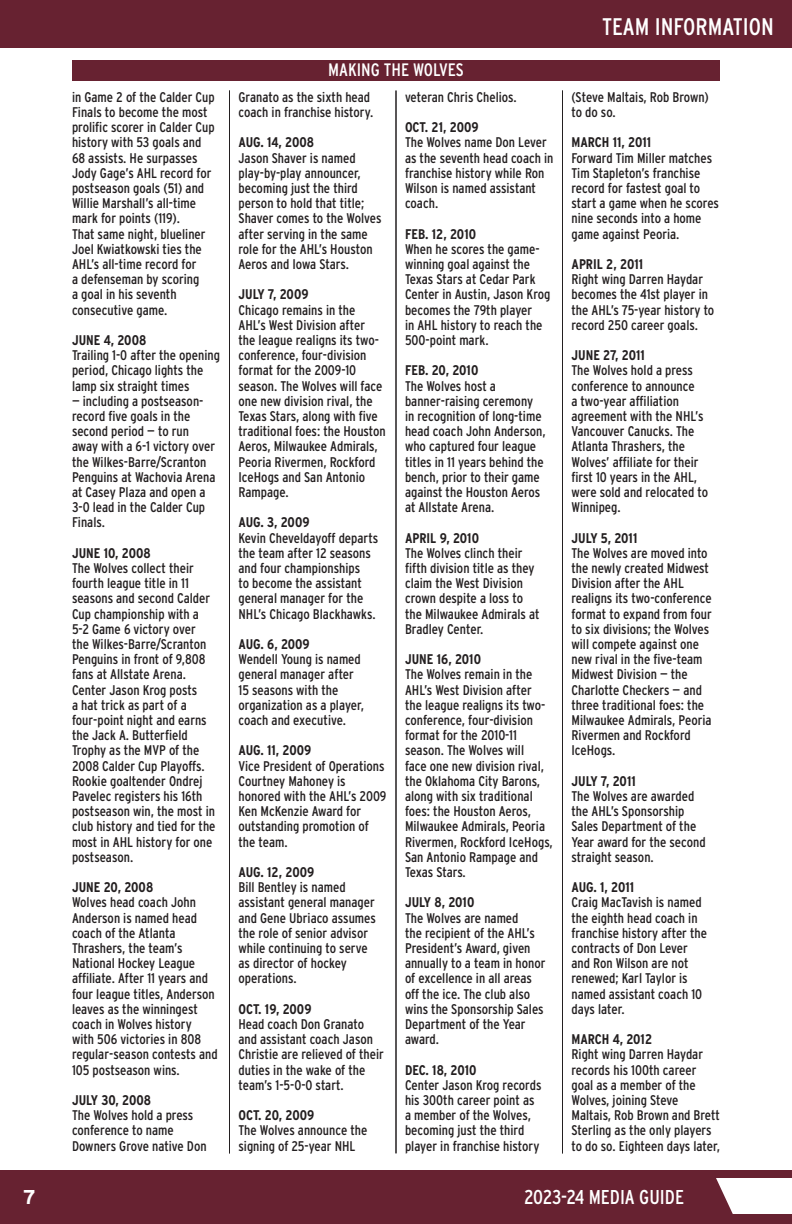
<style>
.page{position:relative;width:792px;height:1224px;background:#fff}
.page>*{position:absolute;margin:0;border:0;box-sizing:border-box;transform-origin:0 0}
.t1{font:24px "Interstate Condensed";color:#fff}
.t2{font:20px "Interstate Condensed";color:#fff}
.t3{font:700 20px "Interstate";color:#fff}
.t4{font:18px "Interstate Condensed";color:#fff}
.t5{font:14px/15.2px "Interstate Condensed";color:#231f20}
.t6{font:700 14px "Interstate Condensed";color:#231f20}
</style>
<div class="page">
<div style="left:0;top:1170px;width:792px;height:54px;background:#672231"></div>
<svg style="left:716px;top:1178px;width:76px;height:36px;background:#eee6e8"></svg>
<div style="left:0;top:0;width:792px;height:48px;background:#672231"></div>
<hr style="left:229px;top:91px;width:1px;height:1062px;background:#231f20">
<hr style="left:396px;top:91px;width:1px;height:1062px;background:#231f20">
<hr style="left:562px;top:91px;width:1px;height:1062px;background:#231f20">
<div style="left:72px;top:60px;width:648px;height:20px;background:#672231"></div>
<h2 class="t3" style="left:23px;top:1186px;width:14px">7</h2>
<p class="t5" style="left:72px;top:89px;width:144px">in Game 2 of the Calder Cup<br>Finals to become the most prolific scorer in Calder Cup history with 53 goals and<br>68 assists. He surpasses<br>Jody Gage’s AHL record for postseason goals (51) and<br>Willie Marshall’s all-time mark for points (119).<br>That same night, blueliner<br>Joel Kwiatkowski ties the<br>AHL’s all-time record for<br>a defenseman by scoring<br>a goal in his seventh consecutive game.</p>
<p class="t6" style="left:72px;top:332px;width:76px">JUNE 4, 2008</p>
<p class="t5" style="left:72px;top:348px;width:150px">Trailing 1-0 after the opening period, Chicago lights the lamp six straight times</p>
<p class="t5" style="left:72px;top:393px;width:145px">— including a postseason&shy;record five goals in the second period — to run away with a 6-1 victory over the Wilkes-Barre/Scranton<br>Penguins at Wachovia Arena at Casey Plaza and open a<br>3-0 lead in the Calder Cup<br>Finals.</p>
<p class="t6" style="left:72px;top:545px;width:80px">JUNE 10, 2008</p>
<p class="t5" style="left:72px;top:560px;width:145px">The Wolves collect their fourth league title in 11 seasons and second Calder<br>Cup championship with a<br>5-2 Game 6 victory over the Wilkes-Barre/Scranton<br>Penguins in front of 9,808 fans at Allstate Arena.<br>Center Jason Krog posts<br>a hat trick as part of a four-point night and earns the Jack A. Butterfield<br>Trophy as the MVP of the<br>2008 Calder Cup Playoffs.<br>Rookie goaltender Ondrej<br>Pavelec registers his 16th postseason win, the most in club history and tied for the most in AHL history for one postseason.</p>
<p class="t6" style="left:72px;top:879px;width:83px">JUNE 20, 2008</p>
<p class="t5" style="left:72px;top:895px;width:147px">Wolves head coach John<br>Anderson is named head coach of the Atlanta<br>Thrashers, the team’s<br>National Hockey League affiliate. After 11 years and four league titles, Anderson leaves as the winningest coach in Wolves history<br>with 506 victories in 808 regular-season contests and<br>105 postseason wins.</p>
<p class="t6" style="left:72px;top:1092px;width:81px">JULY 30, 2008</p>
<p class="t5" style="left:72px;top:1108px;width:136px">The Wolves hold a press conference to name<br>Downers Grove native Don</p>
<p class="t4" style="left:328px;top:60px;width:137px">MAKING THE WOLVES</p>
<p class="t5" style="left:238px;top:89px;width:136px">Granato as the sixth head coach in franchise history.</p>
<p class="t6" style="left:238px;top:135px;width:77px">AUG. 14, 2008</p>
<p class="t5" style="left:238px;top:150px;width:145px">Jason Shaver is named play-by-play announcer, becoming just the third person to hold that title;<br>Shaver comes to the Wolves after serving in the same role for the AHL’s Houston<br>Aeros and Iowa Stars.</p>
<p class="t6" style="left:238px;top:287px;width:72px">JULY 7, 2009</p>
<p class="t5" style="left:238px;top:302px;width:149px">Chicago remains in the<br>AHL’s West Division after<br>the league realigns its two&shy;conference, four-division format for the 2009-10 season. The Wolves will face one new division rival, the<br>Texas Stars, along with five traditional foes: the Houston<br>Aeros, Milwaukee Admirals,<br>Peoria Rivermen, Rockford<br>IceHogs and San Antonio<br>Rampage.</p>
<p class="t6" style="left:238px;top:515px;width:73px">AUG. 3, 2009</p>
<p class="t5" style="left:238px;top:530px;width:141px">Kevin Cheveldayoff departs the team after 12 seasons and four championships<br>to become the assistant general manager for the<br>NHL’s Chicago Blackhawks.</p>
<p class="t6" style="left:238px;top:636px;width:73px">AUG. 6, 2009</p>
<p class="t5" style="left:238px;top:652px;width:127px">Wendell Young is named general manager after<br>15 seasons with the organization as a player, coach and executive.</p>
<p class="t6" style="left:238px;top:743px;width:74px">AUG. 11, 2009</p>
<p class="t5" style="left:238px;top:758px;width:150px">Vice President of Operations<br>Courtney Mahoney is honored with the AHL’s 2009<br>Ken McKenzie Award for outstanding promotion of the team.</p>
<p class="t6" style="left:238px;top:864px;width:77px">AUG. 12, 2009</p>
<p class="t5" style="left:238px;top:880px;width:139px">Bill Bentley is named assistant general manager and Gene Ubriaco assumes the role of senior advisor while continuing to serve as director of hockey operations.</p>
<p class="t6" style="left:238px;top:1001px;width:75px">OCT. 19, 2009</p>
<p class="t5" style="left:238px;top:1016px;width:147px">Head coach Don Granato and assistant coach Jason<br>Christie are relieved of their duties in the wake of the team’s 1-5-0-0 start.</p>
<p class="t6" style="left:238px;top:1107px;width:77px">OCT. 20, 2009</p>
<p class="t5" style="left:238px;top:1123px;width:130px">The Wolves announce the signing of 25-year NHL</p>
<p class="t5" style="left:405px;top:89px;width:113px">veteran Chris Chelios.</p>
<p class="t6" style="left:405px;top:119px;width:75px">OCT. 21, 2009</p>
<p class="t5" style="left:405px;top:135px;width:150px">The Wolves name Don Lever as the seventh head coach in franchise history while Ron<br>Wilson is named assistant coach.</p>
<p class="t6" style="left:405px;top:226px;width:73px">FEB. 12, 2010</p>
<p class="t5" style="left:405px;top:241px;width:147px">When he scores the game&shy;winning goal against the<br>Texas Stars at Cedar Park<br>Center in Austin, Jason Krog becomes the 79th player<br>in AHL history to reach the<br>500-point mark.</p>
<p class="t6" style="left:405px;top:363px;width:75px">FEB. 20, 2010</p>
<p class="t5" style="left:405px;top:378px;width:142px">The Wolves host a banner-raising ceremony in recognition of long-time head coach John Anderson, who captured four league titles in 11 years behind the bench, prior to their game against the Houston Aeros at Allstate Arena.</p>
<p class="t6" style="left:405px;top:530px;width:76px">APRIL 9, 2010</p>
<p class="t5" style="left:405px;top:545px;width:136px">The Wolves clinch their fifth division title as they claim the West Division crown despite a loss to the Milwaukee Admirals at<br>Bradley Center.</p>
<p class="t6" style="left:405px;top:651px;width:78px">JUNE 16, 2010</p>
<p class="t5" style="left:405px;top:667px;width:149px">The Wolves remain in the<br>AHL’s West Division after<br>the league realigns its two&shy;conference, four-division format for the 2010-11 season. The Wolves will<br>face one new division rival, the Oklahoma City Barons, along with six traditional foes: the Houston Aeros,<br>Milwaukee Admirals, Peoria<br>Rivermen, Rockford IceHogs,<br>San Antonio Rampage and<br>Texas Stars.</p>
<p class="t6" style="left:405px;top:895px;width:71px">JULY 8, 2010</p>
<p class="t5" style="left:405px;top:910px;width:142px">The Wolves are named<br>the recipient of the AHL’s<br>President’s Award, given annually to a team in honor of excellence in all areas off the ice. The club also wins the Sponsorship Sales<br>Department of the Year award.</p>
<p class="t6" style="left:405px;top:1062px;width:73px">DEC. 18, 2010</p>
<p class="t5" style="left:405px;top:1077px;width:138px">Center Jason Krog records his 300th career point as a member of the Wolves, becoming just the third player in franchise history</p>
<h1 class="t1" style="left:602px;top:13px;width:173px">TEAM INFORMATION</h1>
<p class="t5" style="left:572px;top:89px;width:139px">(Steve Maltais, Rob Brown) to do so.</p>
<p class="t6" style="left:572px;top:135px;width:81px">MARCH 11, 2011</p>
<p class="t5" style="left:572px;top:150px;width:149px">Forward Tim Miller matches<br>Tim Stapleton’s franchise record for fastest goal to start a game when he scores nine seconds into a home game against Peoria.</p>
<p class="t6" style="left:572px;top:256px;width:73px">APRIL 2, 2011</p>
<p class="t5" style="left:572px;top:272px;width:144px">Right wing Darren Haydar becomes the 41st player in the AHL’s 75-year history to record 250 career goals.</p>
<p class="t6" style="left:572px;top:347px;width:75px">JUNE 27, 2011</p>
<p class="t5" style="left:572px;top:363px;width:138px">The Wolves hold a press conference to announce<br>a two-year affiliation agreement with the NHL’s<br>Vancouver Canucks. The<br>Atlanta Thrashers, the<br>Wolves’ affiliate for their first 10 years in the AHL, were sold and relocated to<br>Winnipeg.</p>
<p class="t6" style="left:572px;top:530px;width:67px">JULY 5, 2011</p>
<p class="t5" style="left:572px;top:545px;width:142px">The Wolves are moved into the newly created Midwest<br>Division after the AHL realigns its two-conference format to expand from four to six divisions; the Wolves will compete against one new rival in the five-team<br>Midwest Division — the<br>Charlotte Checkers — and three traditional foes: the<br>Milwaukee Admirals, Peoria<br>Rivermen and Rockford<br>IceHogs.</p>
<p class="t6" style="left:572px;top:773px;width:66px">JULY 7, 2011</p>
<p class="t5" style="left:572px;top:788px;width:136px">The Wolves are awarded the AHL’s Sponsorship<br>Sales Department of the<br>Year award for the second straight season.</p>
<p class="t6" style="left:572px;top:879px;width:64px">AUG. 1, 2011</p>
<p class="t5" style="left:572px;top:895px;width:137px">Craig MacTavish is named the eighth head coach in franchise history after the contracts of Don Lever and Ron Wilson are not renewed; Karl Taylor is named assistant coach 10 days later.</p>
<p class="t6" style="left:572px;top:1031px;width:82px">MARCH 4, 2012</p>
<p class="t5" style="left:572px;top:1047px;width:150px">Right wing Darren Haydar records his 100th career goal as a member of the<br>Wolves, joining Steve<br>Maltais, Rob Brown and Brett<br>Sterling as the only players to do so. Eighteen days later,</p>
<h2 class="t2" style="left:524px;top:1186px;width:161px">2023-24 MEDIA GUIDE</h2>
</div>
